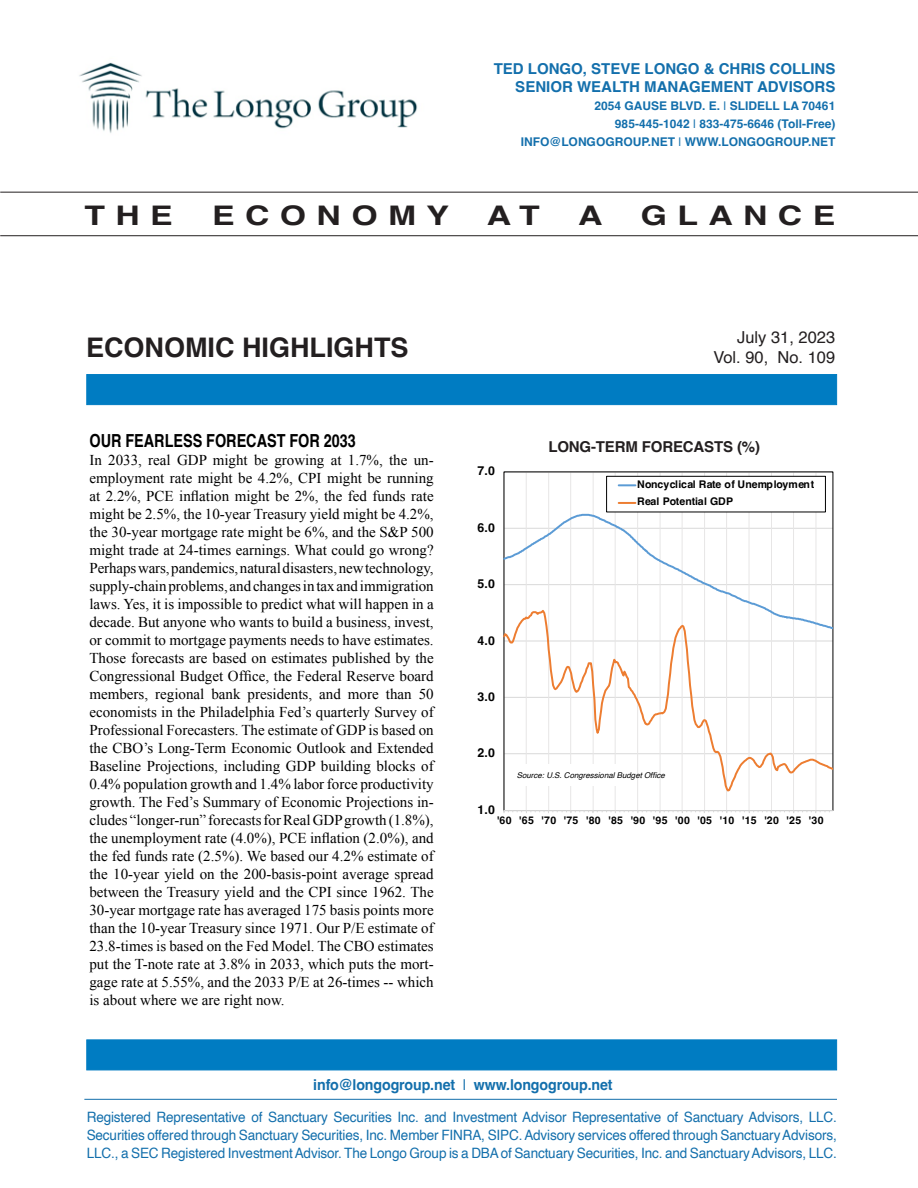
<style>
.page{position:relative;width:918px;height:1188px;background:#fff}
.page>*{position:absolute;margin:0;border:0;box-sizing:border-box;transform-origin:0 0}
.ALL_REPORTS_Header{font:700 27px "Helvetica";color:#231f20}
.ALL_REPORTS_Header-2{font:700 27px "Helvetica";color:#231f20;scale:1.25 1}
.ALL_REPORTS_Header-3{font:700 27px "Helvetica";letter-spacing:.31em;color:#231f20;scale:1.25 1}
.Story_Head{font:700 18px "Helvetica";color:#000;scale:.8 1}
.t1{font:16.5px "Helvetica";color:#231f20}
.Summary_Text{font:15px/18px "Times New Roman";color:#000;text-align:justify}
.t2{font:700 15px "Helvetica";color:#136fac}
.t3{font:700 15px "Helvetica";color:#136fac;scale:.95 1}
.Chart_Header{font:700 15px "Helvetica";letter-spacing:-.01em;color:#231f20}
.t4{font:14.25px/18px "Helvetica";letter-spacing:-.01em;color:#136fac;text-align:justify;scale:.95 1}
.t5{font:700 12.3px "Helvetica";color:#000}
.t6{font:700 12px "Helvetica";color:#136fac}
.t7{font:700 10.5px "Helvetica";letter-spacing:.025em;color:#000}
.t8{font:700 10.5px/17.5px "Helvetica";color:#000}
.t9{font:italic 7.95px "Helvetica";color:#000}
.s1{font-weight:400}
</style>
<div class="page">
<hr style="left:0;top:235px;width:918px;height:1px;background:#231f20">
<hr style="left:0;top:192px;width:918px;height:1px;background:#231f20">
<div style="left:86px;top:374px;width:751px;height:31px;background:#007cc2;border:1px solid #007cc2"></div>
<div style="left:86px;top:1040px;width:751px;height:30px;background:#007cc2"></div>
<hr style="left:526px;top:472px;width:1px;height:338px;background:#e7e6e6">
<hr style="left:548px;top:472px;width:1px;height:338px;background:#e7e6e6">
<hr style="left:570px;top:472px;width:1px;height:338px;background:#e7e6e6">
<hr style="left:593px;top:472px;width:1px;height:338px;background:#e7e6e6">
<hr style="left:615px;top:472px;width:1px;height:338px;background:#e7e6e6">
<hr style="left:637px;top:472px;width:1px;height:338px;background:#e7e6e6">
<hr style="left:660px;top:472px;width:1px;height:338px;background:#e7e6e6">
<hr style="left:682px;top:472px;width:1px;height:338px;background:#e7e6e6">
<hr style="left:704px;top:472px;width:1px;height:338px;background:#e7e6e6">
<hr style="left:726px;top:472px;width:1px;height:338px;background:#e7e6e6">
<hr style="left:749px;top:472px;width:1px;height:338px;background:#e7e6e6">
<hr style="left:771px;top:472px;width:1px;height:338px;background:#e7e6e6">
<hr style="left:793px;top:472px;width:1px;height:338px;background:#e7e6e6">
<hr style="left:816px;top:472px;width:1px;height:338px;background:#e7e6e6">
<hr style="left:504px;top:810px;width:329px;height:1px;background:#d9d9d9">
<svg style="left:504px;top:811px;width:326px;height:2px"></svg>
<svg style="left:504px;top:513px;width:329px;height:280px"></svg>
<div style="left:607px;top:476px;width:218px;height:36px;background:#fff"></div>
<div style="left:606px;top:476px;width:220px;height:36px;border:1px solid #000"></div>
<svg style="left:619px;top:484px;width:16px;height:2px"></svg>
<svg style="left:619px;top:502px;width:16px;height:2px"></svg>
<div style="left:511px;top:765px;width:122px;height:21px;background:#fff"></div>
<img style="left:79px;top:62px;width:339px;height:71px">
<hr style="left:84px;top:1099px;width:753px;height:1px;background:#136fac">
<p class="t2" style="left:494px;top:60px;width:343px">TED LONGO, STEVE LONGO &amp; CHRIS COLLINS</p>
<p class="t2" style="left:515px;top:78px;width:322px">SENIOR WEALTH MANAGEMENT ADVISORS</p>
<p class="t6" style="left:594px;top:98px;width:242px">2054 GAUSE BLVD. E. <span class="s1">|</span> SLIDELL LA 70461</p>
<p class="t6" style="left:615px;top:116px;width:222px">985-445-1042 <span class="s1">|</span> 833-475-6646 (Toll-Free)</p>
<p class="t6" style="left:521px;top:134px;width:316px">INFO@LONGOGROUP.NET <span class="s1">|</span> WWW.LONGOGROUP.NET</p>
<p class="ALL_REPORTS_Header-2" style="left:84px;top:199px;width:72px">THE</p>
<p class="ALL_REPORTS_Header-3" style="left:212px;top:199px;width:191px">ECONOMY</p>
<p class="ALL_REPORTS_Header-2" style="left:487px;top:199px;width:44px">AT</p>
<p class="ALL_REPORTS_Header-2" style="left:578px;top:199px;width:21px">A</p>
<p class="ALL_REPORTS_Header-2" style="left:641px;top:199px;width:157px">GLANCE</p>
<p class="ALL_REPORTS_Header" style="left:86px;top:331px;width:324px">ECONOMIC HIGHLIGHTS</p>
<p class="Story_Head" style="left:89px;top:429px;width:335px">OUR FEARLESS FORECAST FOR 2033</p>
<p class="Summary_Text" style="left:89px;top:450px;width:346px">In 2033, real GDP might be growing at 1.7%, the un&shy;employment rate might be 4.2%, CPI might be running at 2.2%, PCE inflation might be 2%, the fed funds rate might be 2.5%, the 10-year Treasury yield might be 4.2%, the 30-year mortgage rate might be 6%, and the S&amp;P 500 might trade at 24-times earnings. What could go wrong?<br>Perhaps wars, pandemics, natural disasters, new technology, supply-chain problems, and changes in tax and immigration laws. Yes, it is impossible to predict what will happen in a decade. But anyone who wants to build a business, invest, or commit to mortgage payments needs to have estimates.<br>Those forecasts are based on estimates published by the Congressional Budget Office, the Federal Reserve board members, regional bank presidents, and more than 50 economists in the Philadelphia Fed’s quarterly Survey of Professional Forecasters. The estimate of GDP is based on the CBO’s Long-Term Economic Outlook and Extended Baseline Projections, including GDP building blocks of 0.4% population growth and 1.4% labor force productivity growth. The Fed’s Summary of Economic Projections in&shy;cludes “longer-run” forecasts for Real GDP growth (1.8%), the unemployment rate (4.0%), PCE inflation (2.0%), and the fed funds rate (2.5%). We based our 4.2% estimate of the 10-year yield on the 200-basis-point average spread between the Treasury yield and the CPI since 1962. The 30-year mortgage rate has averaged 175 basis points more than the 10-year Treasury since 1971. Our P/E estimate of 23.8-times is based on the Fed Model. The CBO estimates put the T-note rate at 3.8% in 2033, which puts the mort&shy;gage rate at 5.55%, and the 2033 P/E at 26-times -- which is about where we are right now.</p>
<p class="t1" style="left:737px;top:325px;width:100px">July 31, 2023</p>
<p class="t1" style="left:713px;top:344px;width:124px">Vol. 90, No. 109</p>
<p class="t5" style="left:477px;top:463px;width:19px">7.0</p>
<p class="t5" style="left:477px;top:520px;width:19px">6.0</p>
<p class="t5" style="left:477px;top:576px;width:19px">5.0</p>
<p class="t5" style="left:477px;top:633px;width:19px">4.0</p>
<p class="t5" style="left:477px;top:689px;width:19px">3.0</p>
<p class="t5" style="left:477px;top:745px;width:19px">2.0</p>
<p class="t5" style="left:477px;top:802px;width:19px">1.0</p>
<p class="t5" style="left:608px;top:437px;width:149px">Long-Term Forecasts (%)</p>
<p class="t8" style="left:637px;top:476px;width:178px">Noncyclical Rate of Unemployment<br>Real Potential GDP</p>
<p class="Chart_Header" style="left:548px;top:438px;width:213px">LONG-TERM FORECASTS (%)</p>
<p class="t9" style="left:517px;top:768px;width:150px">Source: U.S. Congressional Budget Office</p>
<p class="t7" style="left:497px;top:814px;width:328px">'60 '65 '70 '75 '80 '85 '90 '95 '00 '05 '10 '15 '20 '25 '30</p>
<p class="t3" style="left:313px;top:1075px;width:317px">info@longogroup.net <span class="s1">|</span> www.longogroup.net</p>
<p class="t4" style="left:87px;top:1109px;width:791px">Registered Representative of Sanctuary Securities Inc. and Investment Advisor Representative of Sanctuary Advisors, LLC.<br>Securities offered through Sanctuary Securities, Inc. Member FINRA, SIPC. Advisory services offered through Sanctuary Advisors, LLC., a SEC Registered Investment Advisor. The Longo Group is a DBA of Sanctuary Securities, Inc. and Sanctuary Advisors, LLC.</p>
</div>
